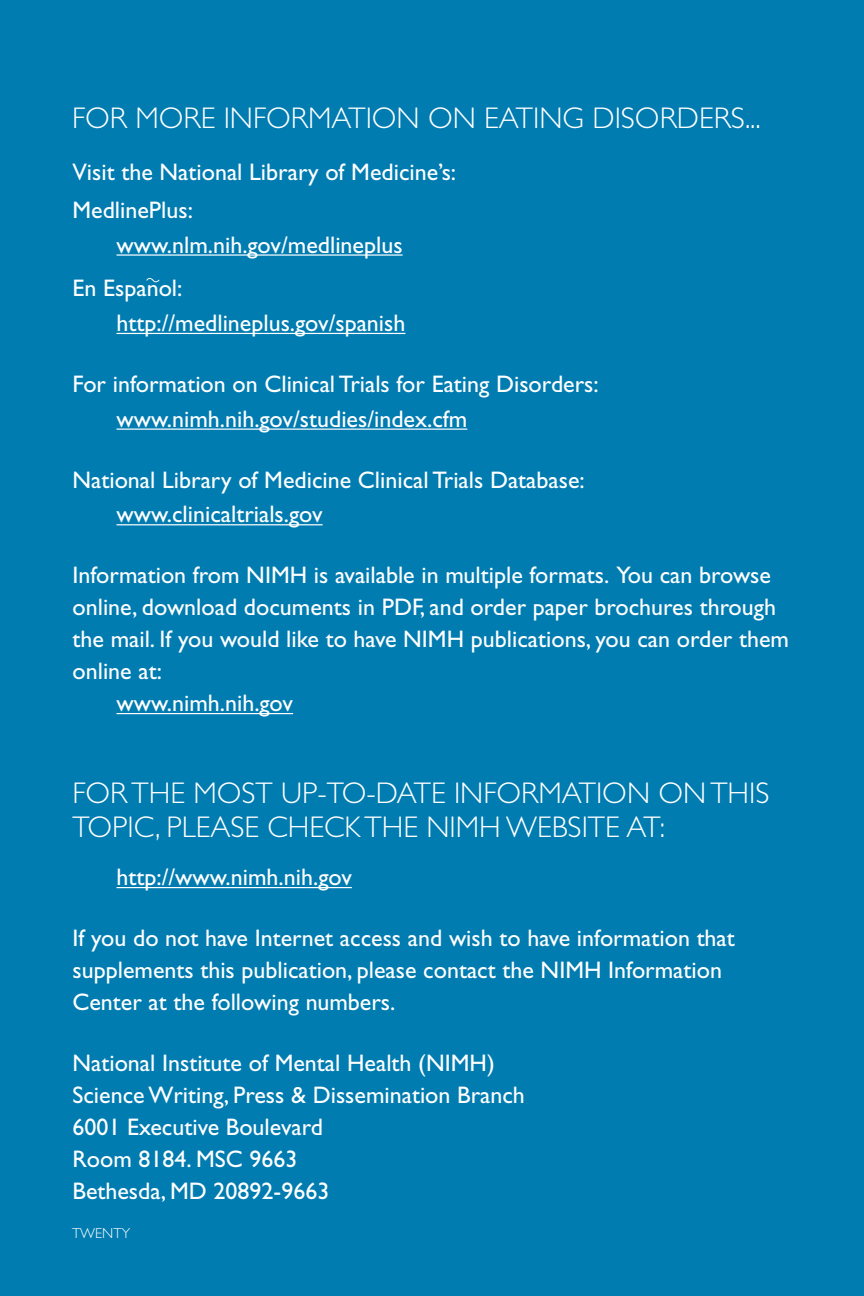
<style>
.page{position:relative;width:864px;height:1296px;background:#007cb1}
.page>*{position:absolute;margin:0;border:0;box-sizing:border-box;transform-origin:0 0}
.t1{font:300 30px/34px "Gill Sans Std";color:#fff}
.t2{font:24px/32px "Gill Sans Std";color:#fff}
.t3{font:300 14.4px "Gill Sans Std";color:#fff}
</style>
<div class="page">
<hr style="left:116px;top:254px;width:287px;height:2px;background:#fff">
<hr style="left:116px;top:333px;width:289px;height:1px;background:#fff">
<hr style="left:116px;top:429px;width:351px;height:1px;background:#fff">
<hr style="left:116px;top:524px;width:207px;height:1px;background:#fff">
<hr style="left:116px;top:713px;width:177px;height:1px;background:#fff">
<hr style="left:116px;top:887px;width:236px;height:1px;background:#fff">
<svg style="left:146px;top:278px;width:13px;height:4px"></svg>
<p class="t1" style="left:72px;top:102px;width:690px">FOR MORE INFORMATION ON EATING DISORDERS...</p>
<p class="t2" style="left:72px;top:153px;width:385px;line-height:37.8px">Visit the National Library of Medicine’s:<br>MedlinePlus:</p>
<p class="t2" style="left:73px;top:223px;width:332px;line-height:43.6px;text-indent:44px">www.nlm.nih.gov/medlineplus<br>En Espanol:</p>
<p class="t2" style="left:116px;top:307px;width:290px">http://medlineplus.gov/spanish</p>
<p class="t2" style="left:116px;top:367px;width:484px;line-height:34.8px;text-indent:-44px">For information on Clinical Trials for Eating Disorders: www.nimh.nih.gov/studies/index.cfm</p>
<p class="t2" style="left:116px;top:462px;width:470px;line-height:34.8px;text-indent:-44px">National Library of Medicine Clinical Trials Database: www.clinicaltrials.gov</p>
<p class="t2" style="left:73px;top:559px;width:207px">Information from NIMH</p>
<p class="t2" style="left:73px;top:559px;width:705px;text-indent:241px">is available in multiple formats. You can browse online, download documents in PDF, and order paper brochures through the mail. If you would like to have NIMH</p>
<p class="t2" style="left:471px;top:623px;width:320px">publications, you can order them</p>
<p class="t2" style="left:116px;top:655px;width:178px;text-indent:-44px">online at: www.nimh.nih.gov</p>
<p class="t1" style="left:72px;top:776px;width:699px">FOR THE MOST U P-TO-DATE INFORMATION ON THIS<br>TOPIC, PLEASE CHECK THE NIMH</p>
<p class="t1" style="left:506px;top:810px;width:161px">WEBSITE AT:</p>
<p class="t2" style="left:116px;top:861px;width:237px">http://www.nimh.nih.gov</p>
<p class="t2" style="left:73px;top:922px;width:664px">If you do not have Internet access and wish to have information that supplements this publication, please contact the NIMH</p>
<p class="t2" style="left:608px;top:954px;width:115px">Information</p>
<p class="t2" style="left:73px;top:986px;width:324px">Center at the following numbers.</p>
<p class="t2" style="left:72px;top:1047px;width:454px">National Institute of Mental Health (NIMH)<br>Science Writing, Press &amp; Dissemination Branch<br>6001 Executive Boulevard<br>Room 8184. MSC</p>
<p class="t2" style="left:72px;top:1143px;width:258px;text-indent:177px">9663<br>Bethesda, MD 20892-9663</p>
<p class="t3" style="left:72px;top:1225px;width:57px">TWENTY</p>
</div>
